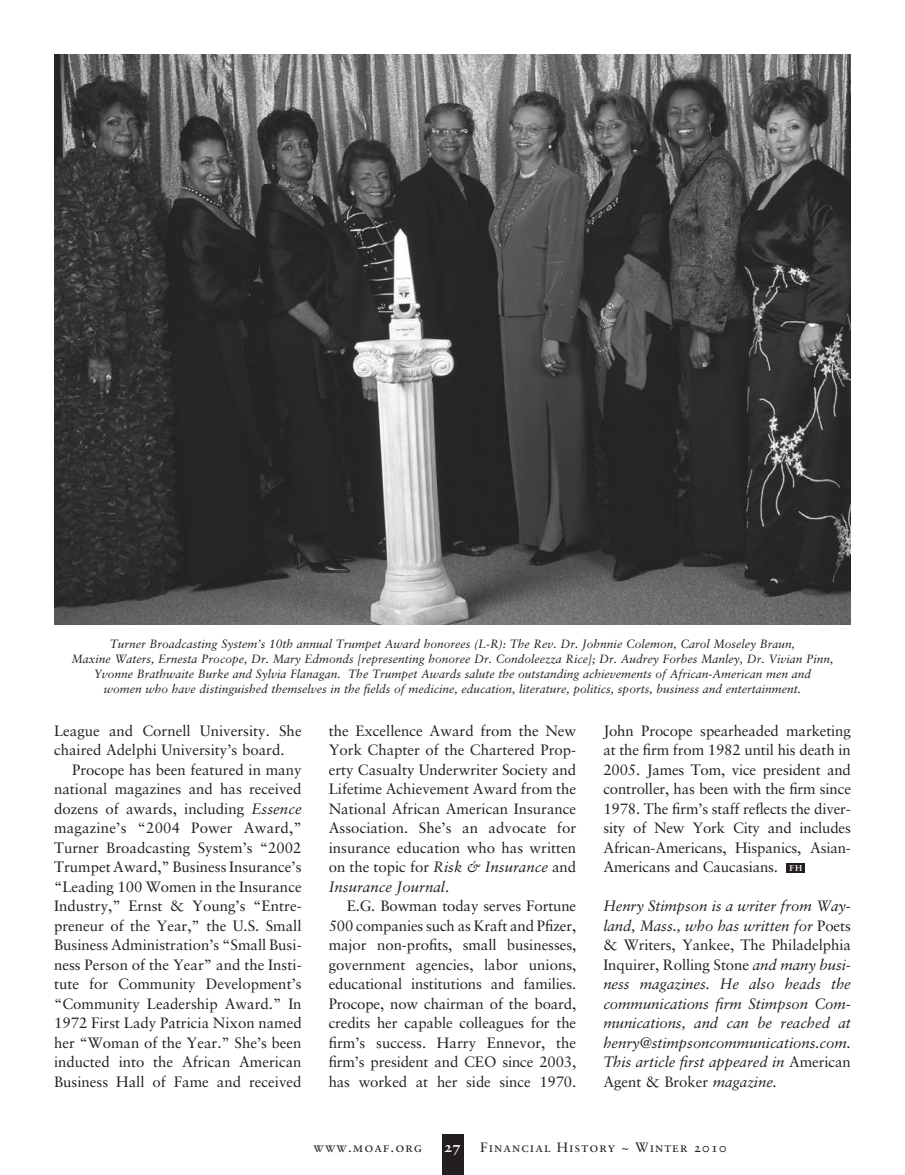
<style>
.page{position:relative;width:905px;height:1175px;background:#fff}
.page>*{position:absolute;margin:0;border:0;box-sizing:border-box;transform-origin:0 0}
.Text{font:15px/19.5px "Sabon";color:#231f20;text-align:justify}
.Author_Bio{font:italic 15px/19.5px "Sabon";letter-spacing:-.005em;color:#231f20;text-align:justify}
.t1{font:15px "Sabon Bold Os F";color:#fff}
.t2{font:13.5px "Sabon Roman SC";letter-spacing:.075em;color:#231f20}
.Caption{font:italic 12px/15px "Sabon";color:#231f20;text-align:center}
.t3{font:700 8.55px "Sabon";color:#fff}
.s1{font-style:italic}
.s2{font-style:normal}
</style>
<div class="page">
<div style="left:442px;top:1134px;width:21px;height:40px;background:#231f20"></div>
<div style="left:786px;top:863px;width:18px;height:9px;background:#231f20"></div>
<img style="left:54px;top:54px;width:796px;height:571px">
<p class="Caption" style="left:72px;top:636px;width:763px">Turner Broadcasting System’s 10th annual Trumpet Award honorees (L-R): The Rev. Dr. Johnnie Colemon, Carol Moseley Braun,<br>Maxine Waters, Ernesta Procope, Dr. Mary Edmonds [representing honoree Dr. Condoleezza Rice]; Dr. Audrey Forbes Manley, Dr. Vivian Pinn, Yvonne Brathwaite Burke and Sylvia Flanagan. The Trumpet Awards salute the outstanding achievements of African-American men and<br>women who have distinguished themselves in the fields of medicine, education, literature, politics, sports, business and entertainment.</p>
<p class="Text" style="left:54px;top:720px;width:249px">League and Cornell University. She chaired Adelphi University’s board.</p>
<p class="Text" style="left:54px;top:759px;width:249px;text-indent:18px">Procope has been featured in many national magazines and has received dozens of awards, including <span class="s1">Essence </span>magazine’s “2004 Power Award,” Turner Broadcasting System’s “2002<br>Trumpet Award,” Business Insurance’s “Leading 100 Women in the Insurance Industry,” Ernst &amp; Young’s “Entre&shy;preneur of the Year,” the U.S. Small Business Administration’s “Small Busi&shy;ness Person of the Year” and the Insti&shy;tute for Community Development’s “Community Leadership Award.” In 1972 First Lady Patricia Nixon named her “Woman of the Year.” She’s been inducted into the African American Business Hall of Fame and received</p>
<p class="Text" style="left:328px;top:720px;width:249px">the Excellence Award from the New York Chapter of the Chartered Prop&shy;erty Casualty Underwriter Society and Lifetime Achievement Award from the National African American Insurance Association. She’s an advocate for insurance education who has written on the topic for <span class="s1">Risk &amp; Insurance</span> and <span class="s1">Insurance Journal</span>.</p>
<p class="Text" style="left:328px;top:896px;width:249px;text-indent:18px">E.G. Bowman today serves Fortune 500 companies such as Kraft and Pfizer, major non-profits, small businesses, government agencies, labor unions, educational institutions and families.<br>Procope, now chairman of the board, credits her capable colleagues for the firm’s success. Harry Ennevor, the firm’s president and CEO since 2003, has worked at her side since 1970.</p>
<p class="Text" style="left:603px;top:720px;width:249px">John Procope spearheaded marketing at the firm from 1982 until his death in 2005. James Tom, vice president and controller, has been with the firm since 1978. The firm’s staff reflects the diver&shy;sity of New York City and includes African-Americans, Hispanics, Asian-Americans and Caucasians.</p>
<p class="t3" style="left:789px;top:862px;width:14px">FH</p>
<p class="Author_Bio" style="left:603px;top:896px;width:249px">Henry Stimpson is a writer from Way&shy;land, Mass., who has written for <span class="s2">Poets &amp; Writers, Yankee, The Philadelphia Inquirer, Rolling Stone</span> and many busi&shy;ness magazines. He also heads the communications firm Stimpson Com&shy;munications, and can be reached at henry@stimpsoncommunications.com.<br>This article first appeared in <span class="s2">American Agent &amp; Broker</span> magazine.</p>
<p class="t2" style="left:313px;top:1139px;width:110px">www.moaf.org</p>
<p class="t1" style="left:444px;top:1137px;width:18px">27</p>
<p class="t2" style="left:480px;top:1139px;width:248px">Financial History ~ Winter 2010</p>
</div>
